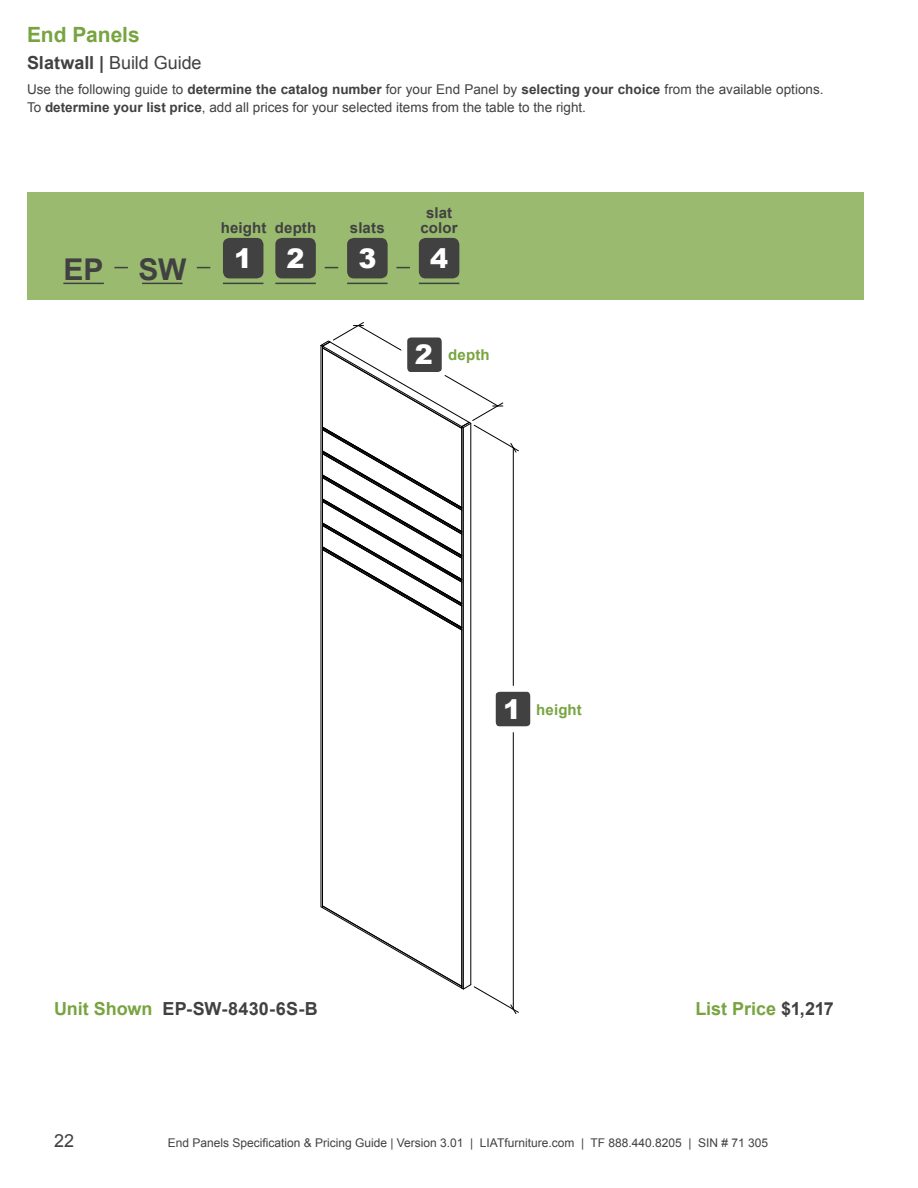
<style>
.page{position:relative;width:918px;height:1188px;background:#fff}
.page>*{position:absolute;margin:0;border:0;box-sizing:border-box;transform-origin:0 0}
.t1{font:700 30px "Arial";color:#414142}
.t2{font:900 27px "Arial";color:#fff}
.t3{font:700 21px "Arial";color:#78a440}
.t4{font:700 18px "Arial";color:#414142}
.t5{font:18px "Arial";letter-spacing:-.005em;color:#414142}
.t6{font:700 18px "Arial";letter-spacing:-.005em;color:#78a440}
.t7{font:700 15px/15px "Arial";letter-spacing:.01em;color:#414142;text-align:center}
.t8{font:700 15px "Arial";letter-spacing:.01em;color:#78a440}
.t9{font:13.5px/18px "Arial";color:#414142}
.t10{font:12px "Arial";color:#414142}
.s1{font-weight:700}
.s2{font-weight:900;font-size:27px;color:#fff}
.s3{color:#78a440}
.s4{color:#414142}
</style>
<div class="page">
<div style="left:27px;top:192px;width:837px;height:108px;background:#99ba6f"></div>
<div style="left:223px;top:238px;width:40px;height:40px;background:#414142;border-radius:7px"></div>
<hr style="left:223px;top:283px;width:40px;height:1px;background:#414142">
<div style="left:275px;top:238px;width:41px;height:40px;background:#414142;border-radius:7px"></div>
<hr style="left:275px;top:283px;width:41px;height:1px;background:#414142">
<div style="left:347px;top:238px;width:41px;height:40px;background:#414142;border-radius:7px"></div>
<hr style="left:347px;top:283px;width:41px;height:1px;background:#414142">
<div style="left:419px;top:238px;width:40px;height:40px;background:#414142;border-radius:7px"></div>
<hr style="left:419px;top:283px;width:40px;height:1px;background:#414142">
<svg style="left:197px;top:267px;width:13px;height:1px"></svg>
<svg style="left:396px;top:267px;width:14px;height:1px"></svg>
<svg style="left:325px;top:267px;width:13px;height:1px"></svg>
<svg style="left:114px;top:267px;width:14px;height:1px"></svg>
<svg style="left:320px;top:322px;width:199px;height:692px"></svg>
<hr style="left:63px;top:283px;width:41px;height:1px;background:#414142">
<hr style="left:142px;top:283px;width:41px;height:1px;background:#414142">
<div style="left:404px;top:334px;width:41px;height:41px;background:#414142;border-radius:7px"></div>
<div style="left:401px;top:332px;width:47px;height:46px;border:6px solid #fff;border-radius:7px"></div>
<div style="left:493px;top:689px;width:40px;height:40px;background:#414142;border-radius:7px"></div>
<div style="left:490px;top:686px;width:46px;height:46px;border:6px solid #fff;border-radius:7px"></div>
<h3 class="t3" style="left:27px;top:21px;width:114px">End Panels</h3>
<h3 class="t5" style="left:27px;top:51px;width:176px"><span class="s1">Slatwall |</span> Build Guide</h3>
<p class="t9" style="left:27px;top:80px;width:796px">Use the following guide to <span class="s1">determine the catalog number</span> for your End Panel by <span class="s1">selecting your choice</span> from the available options.<br>To <span class="s1">determine your list price</span>, add all prices for your selected items from the table to the right.</p>
<h1 class="t1" style="left:63px;top:249px;width:124px">EP SW</h1>
<p class="t7" style="left:221px;top:221px;width:47px">height</p>
<h2 class="t2" style="left:234px;top:239px;width:20px">1</h2>
<p class="t7" style="left:275px;top:221px;width:43px">depth</p>
<h2 class="t2" style="left:287px;top:239px;width:20px">2</h2>
<p class="t7" style="left:350px;top:221px;width:36px">slats</p>
<h2 class="t2" style="left:358px;top:239px;width:20px">3</h2>
<p class="t7" style="left:421px;top:206px;width:39px">slat color</p>
<h2 class="t2" style="left:430px;top:239px;width:20px">4</h2>
<p class="t8" style="left:415px;top:345px;width:77px"><span class="s2">2</span> depth</p>
<p class="t8" style="left:503px;top:699px;width:80px"><span class="s2">1</span> height</p>
<h3 class="t4" style="left:54px;top:996px;width:265px"><span class="s3">Unit Shown</span> EP-SW-8430-6S-B</h3>
<h3 class="t6" style="left:695px;top:996px;width:140px">List Price <span class="s4">$1,217</span></h3>
<h3 class="t5" style="left:54px;top:1129px;width:22px">22</h3>
<p class="t10" style="left:168px;top:1135px;width:602px">End Panels Specification &amp; Pricing Guide | Version 3.01 | LIATfurniture.com | TF 888.440.8205 | SIN # 71 305</p>
</div>
